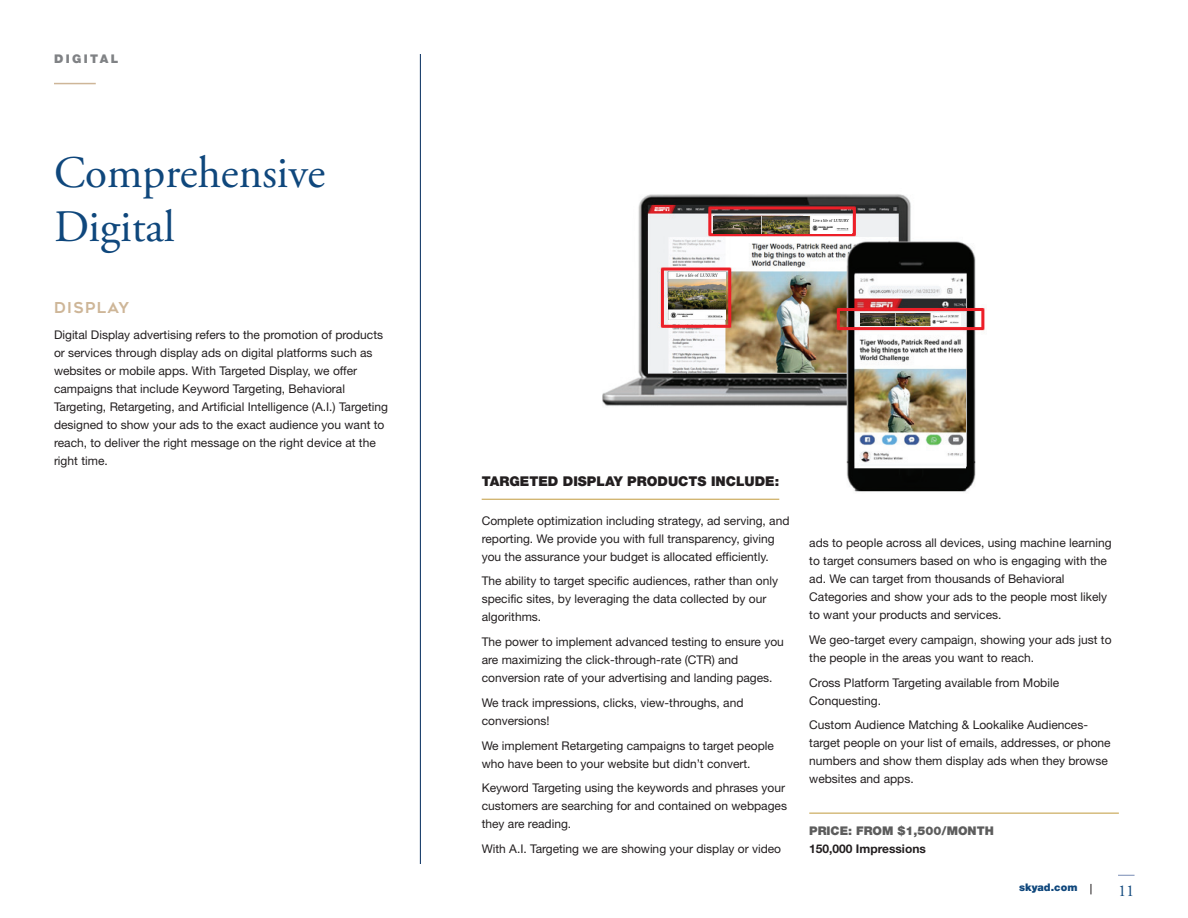
<style>
.page{position:relative;width:1188px;height:918px;background:#fff}
.page>*{position:absolute;margin:0;border:0;box-sizing:border-box;transform-origin:0 0}
.t1{font:45px/54px "Adobe Garamond Pro";color:#0f477c}
.t2{font:16.5px "Adobe Garamond Pro";color:#0f477c}
.t3{font:700 15px "Geometos Neue";letter-spacing:.1em;color:#ceb698}
.t4{font:900 13.5px "Helvetica Neue LT Std";color:#231f20}
.t5{font:12px/18px "Helvetica Neue LT Std";color:#231f20}
.t6{font:900 12px "Helvetica Neue LT Std";color:#5d5d5d}
.t7{font:700 12px "Helvetica Neue LT Std";color:#231f20}
.t8{font:900 12px "Helvetica Neue LT Std";letter-spacing:.2em;color:#808285}
.t9{font:900 10.5px "Helvetica Neue LT Std";color:#0f477c}
</style>
<div class="page">
<hr style="left:54px;top:83px;width:42px;height:1px;background:#ceb698">
<svg style="left:1118px;top:875px;width:17px;height:1px"></svg>
<img style="left:603px;top:194px;width:382px;height:306px">
<img style="left:668px;top:271px;width:58px;height:48px">
<img style="left:713px;top:216px;width:138px;height:17px">
<img style="left:861px;top:313px;width:99px;height:13px">
<hr style="left:420px;top:54px;width:1px;height:810px;background:#00295c">
<hr style="left:482px;top:499px;width:297px;height:1px;background:#c19b3d">
<hr style="left:809px;top:813px;width:310px;height:1px;background:#c19b3d">
<p class="t8" style="left:54px;top:51px;width:66px">DIGITAL</p>
<h1 class="t1" style="left:54px;top:147px;width:273px">Comprehensive<br>Digital</h1>
<p class="t3" style="left:54px;top:299px;width:77px">DISPLAY</p>
<p class="t5" style="left:54px;top:326px;width:336px">Digital Display advertising refers to the promotion of products or services through display ads on digital platforms such as websites or mobile apps. With Targeted Display, we offer campaigns that include Keyword Targeting, Behavioral Targeting, Retargeting, and Artificial Intelligence (A.I.) Targeting designed to show your ads to the exact audience you want to reach, to deliver the right message on the right device at the right time.</p>
<p class="t4" style="left:482px;top:474px;width:299px">TARGETED DISPLAY PRODUCTS INCLUDE:</p>
<p class="t5" style="left:482px;top:511px;width:309px">Complete optimization including strategy, ad serving, and reporting. We provide you with full transparency, giving you the assurance your budget is allocated efficiently.</p>
<p class="t5" style="left:482px;top:572px;width:298px">The ability to target specific audiences, rather than only specific sites, by leveraging the data collected by our algorithms.</p>
<p class="t5" style="left:482px;top:633px;width:304px">The power to implement advanced testing to ensure you are maximizing the click-through-rate (CTR) and conversion rate of your advertising and landing pages.</p>
<p class="t5" style="left:482px;top:694px;width:263px">We track impressions, clicks, view-throughs, and conversions!</p>
<p class="t5" style="left:482px;top:736px;width:294px">We implement Retargeting campaigns to target people who have been to your website but didn’t convert.</p>
<p class="t5" style="left:482px;top:779px;width:307px">Keyword Targeting using the keywords and phrases your customers are searching for and contained on webpages they are reading.</p>
<p class="t5" style="left:482px;top:840px;width:301px">With A.I. Targeting we are showing your display or video</p>
<p class="t5" style="left:809px;top:534px;width:304px">ads to people across all devices, using machine learning to target consumers based on who is engaging with the ad. We can target from thousands of Behavioral Categories and show your ads to the people most likely to want your products and services.</p>
<p class="t5" style="left:809px;top:631px;width:304px">We geo-target every campaign, showing your ads just to the people in the areas you want to reach.</p>
<p class="t5" style="left:809px;top:673px;width:251px">Cross Platform Targeting available from Mobile<br>Conquesting.</p>
<p class="t5" style="left:809px;top:716px;width:303px">Custom Audience Matching &amp; Lookalike Audiences&shy;target people on your list of emails, addresses, or phone numbers and show them display ads when they browse websites and apps.</p>
<p class="t6" style="left:809px;top:824px;width:186px">PRICE: FROM $1,500/MONTH</p>
<p class="t7" style="left:809px;top:842px;width:118px">150,000 Impressions</p>
<p class="t9" style="left:1019px;top:881px;width:60px">skyad.com</p>
<h2 class="t2" style="left:1118px;top:881px;width:18px">11</h2>
</div>
